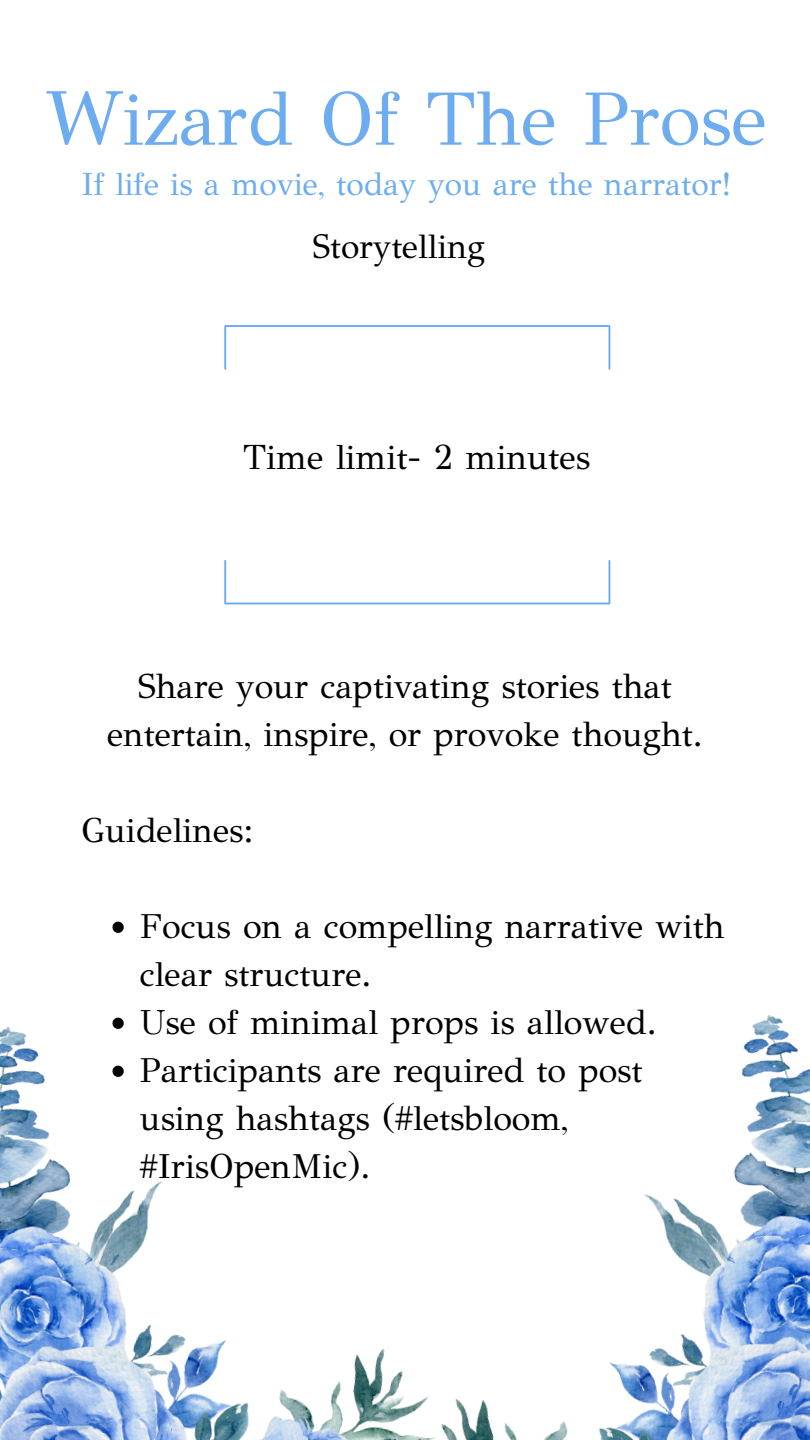
<style>
.page{position:relative;width:810px;height:1440px;background:#fff}
.page>*{position:absolute;margin:0;border:0;box-sizing:border-box;transform-origin:0 0}
.t1{font:75.7px "GFS Didot";color:#6dadef}
.t2{font:35px "GFS Didot";color:#000}
.t3{font:34.6px/48px "GFS Didot";color:#000}
.t4{font:34px "GFS Didot";color:#000}
.t5{font:32.1px "GFS Didot";color:#6dadef}
</style>
<div class="page">
<svg style="left:224px;top:560px;width:386px;height:44px"></svg>
<svg style="left:224px;top:325px;width:386px;height:45px"></svg>
<img style="left:0;top:1017px;width:246px;height:423px">
<svg style="left:112px;top:922px;width:12px;height:11px"></svg>
<svg style="left:112px;top:1018px;width:12px;height:11px"></svg>
<svg style="left:112px;top:1066px;width:12px;height:11px"></svg>
<img style="left:246px;top:1015px;width:564px;height:425px">
<p class="t1" style="left:46px;top:73px;width:722px">Wizard Of The Prose</p>
<p class="t5" style="left:82px;top:165px;width:651px">If life is a movie, today you are the narrator!</p>
<p class="t4" style="left:313px;top:226px;width:174px">Storytelling</p>
<p class="t2" style="left:243px;top:436px;width:349px">Time limit- 2 minutes</p>
<p class="t3" style="left:107px;top:663px;width:597px;text-align:center">Share your captivating stories that entertain, inspire, or provoke thought.</p>
<p class="t3" style="left:81px;top:807px;width:174px">Guidelines:</p>
<p class="t3" style="left:140px;top:903px;width:586px">Focus on a compelling narrative with clear structure.</p>
<p class="t3" style="left:140px;top:999px;width:518px">Use of minimal props is allowed.</p>
<p class="t3" style="left:140px;top:1047px;width:504px">Participants are required to post using hashtags (#letsbloom, #IrisOpenMic).</p>
</div>
